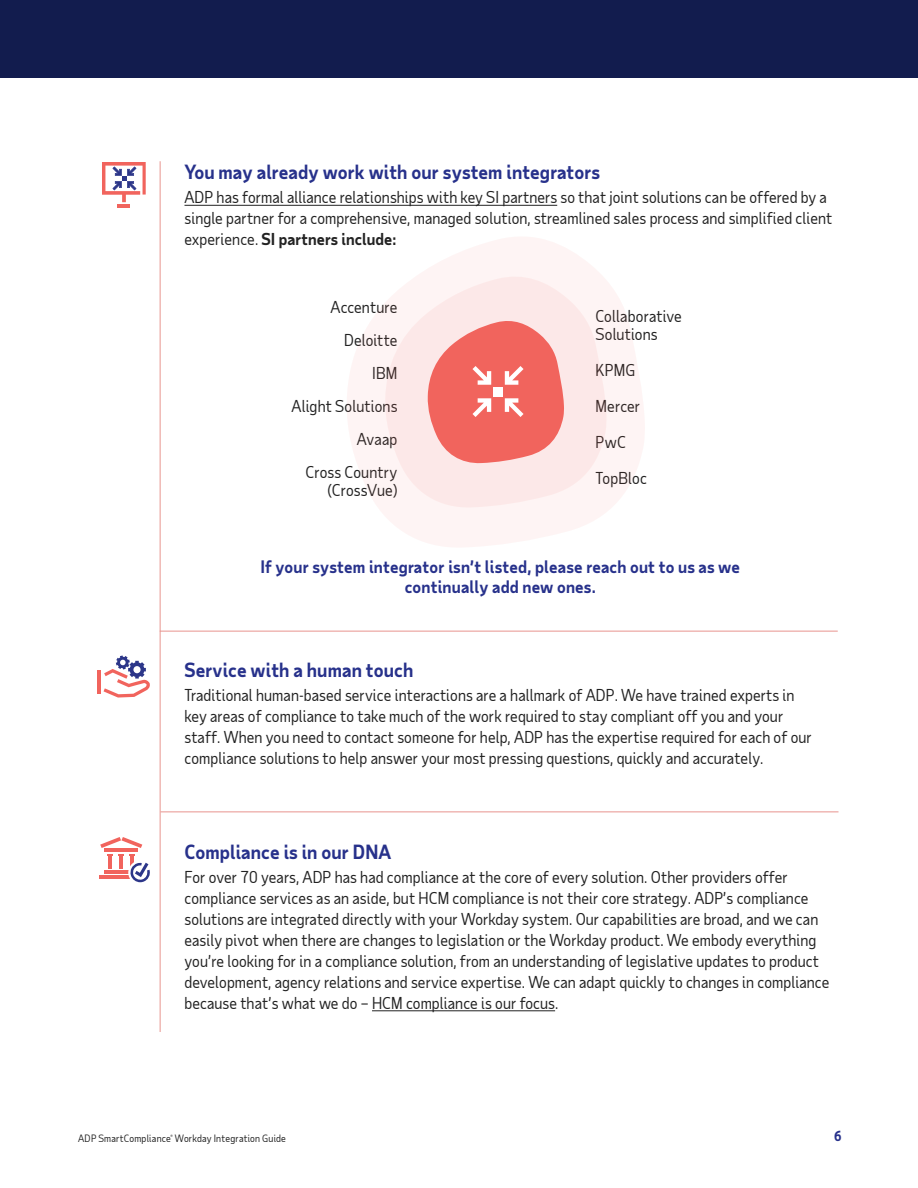
<style>
.page{position:relative;width:918px;height:1188px;background:#fff}
.page>*{position:absolute;margin:0;border:0;box-sizing:border-box;transform-origin:0 0}
.t1{font:700 18.75px "Taub Sans";letter-spacing:.005em;color:#27318b}
.t2{font:700 16.5px/19.5px "Taub Sans";letter-spacing:.01em;color:#27318b;text-align:center}
.t3{font:15.75px/21px "Taub Sans";letter-spacing:.005em;color:#222}
.t4{font:700 13.5px "Taub Sans";color:#27318b}
.t5{font:9.75px "Taub Sans";letter-spacing:.025em;color:#222}
.s1{font-weight:700}
</style>
<div class="page">
<svg style="left:102px;top:162px;width:44px;height:45px"></svg>
<div style="left:0;top:0;width:918px;height:78px;background:#121c4e"></div>
<hr style="left:160px;top:161px;width:1px;height:871px;background:#d0271d">
<hr style="left:160px;top:631px;width:678px;height:1px;background:#e8938e">
<hr style="left:160px;top:812px;width:678px;height:1px;background:#e8938e">
<hr style="left:184px;top:205px;width:373px;height:1px;background:#222">
<hr style="left:372px;top:1010px;width:183px;height:1px;background:#222">
<hr style="left:97px;top:670px;width:4px;height:24px;background:#f1645d">
<svg style="left:104px;top:655px;width:46px;height:43px"></svg>
<svg style="left:347px;top:237px;width:298px;height:310px;fill:#fef4f4"></svg>
<svg style="left:385px;top:272px;width:222px;height:237px;fill:#fce8e8"></svg>
<svg style="left:427px;top:318px;width:137px;height:146px;background:#f38782"></svg>
<div style="left:493px;top:387px;width:10px;height:9px;background:#fff"></div>
<hr style="left:104px;top:870px;width:34px;height:4px;background:#f1645d">
<hr style="left:100px;top:875px;width:34px;height:4px;background:#f1645d">
<hr style="left:108px;top:854px;width:4px;height:15px;background:#f1645d">
<hr style="left:131px;top:854px;width:3px;height:15px;background:#f1645d">
<hr style="left:119px;top:854px;width:4px;height:15px;background:#f1645d">
<svg style="left:100px;top:837px;width:42px;height:19px"></svg>
<div style="left:128px;top:860px;width:26px;height:25px;background:#fff;border-radius:50%"></div>
<svg style="left:130px;top:863px;width:20px;height:19px"></svg>
<p class="t1" style="left:184px;top:160px;width:417px">You may already work with our system integrators</p>
<p class="t3" style="left:184px;top:187px;width:649px">ADP has formal alliance relationships with key SI partners so that joint solutions can be offered by a single partner for a comprehensive, managed solution, streamlined sales process and simplified client experience. <span class="s1">SI partners include:</span></p>
<p class="t3" style="left:292px;top:290px;width:107px;line-height:33px;text-align:right">Accenture<br>Deloitte<br>IBM<br>Alight Solutions<br>Avaap<br>Cross Country</p>
<p class="t3" style="left:327px;top:479px;width:72px">(CrossVue)</p>
<p class="t3" style="left:596px;top:307px;width:88px;line-height:18px">Collaborative<br>Solutions</p>
<p class="t3" style="left:596px;top:359px;width:41px">KPMG</p>
<p class="t3" style="left:596px;top:395px;width:46px">Mercer</p>
<p class="t3" style="left:596px;top:431px;width:32px">PwC</p>
<p class="t3" style="left:596px;top:467px;width:53px">TopBloc</p>
<p class="t2" style="left:260px;top:557px;width:481px">If your system integrator isn’t listed, please reach out to us as we continually add new ones.</p>
<p class="t1" style="left:184px;top:658px;width:230px">Service with a human touch</p>
<p class="t3" style="left:184px;top:685px;width:629px">Traditional human-based service interactions are a hallmark of ADP. We have trained experts in key areas of compliance to take much of the work required to stay compliant off you and your staff. When you need to contact someone for help, ADP has the expertise required for each of our compliance solutions to help answer your most pressing questions, quickly and accurately.</p>
<p class="t1" style="left:184px;top:839px;width:208px">Compliance is in our DNA</p>
<p class="t3" style="left:184px;top:866px;width:646px">For over 70 years, ADP has had compliance at the core of every solution. Other providers offer compliance services as an aside, but HCM compliance is not their core strategy. ADP’s compliance solutions are integrated directly with your Workday system. Our capabilities are broad, and we can easily pivot when there are changes to legislation or the Workday product. We embody everything you’re looking for in a compliance solution, from an understanding of legislative updates to product development, agency relations and service expertise. We can adapt quickly to changes in compliance because that’s what we do – HCM compliance is our focus.</p>
<p class="t5" style="left:78px;top:1132px;width:210px">ADP SmartCompliance<sup>®</sup> Workday Integration Guide</p>
<p class="t4" style="left:834px;top:1127px;width:9px">6</p>
</div>
